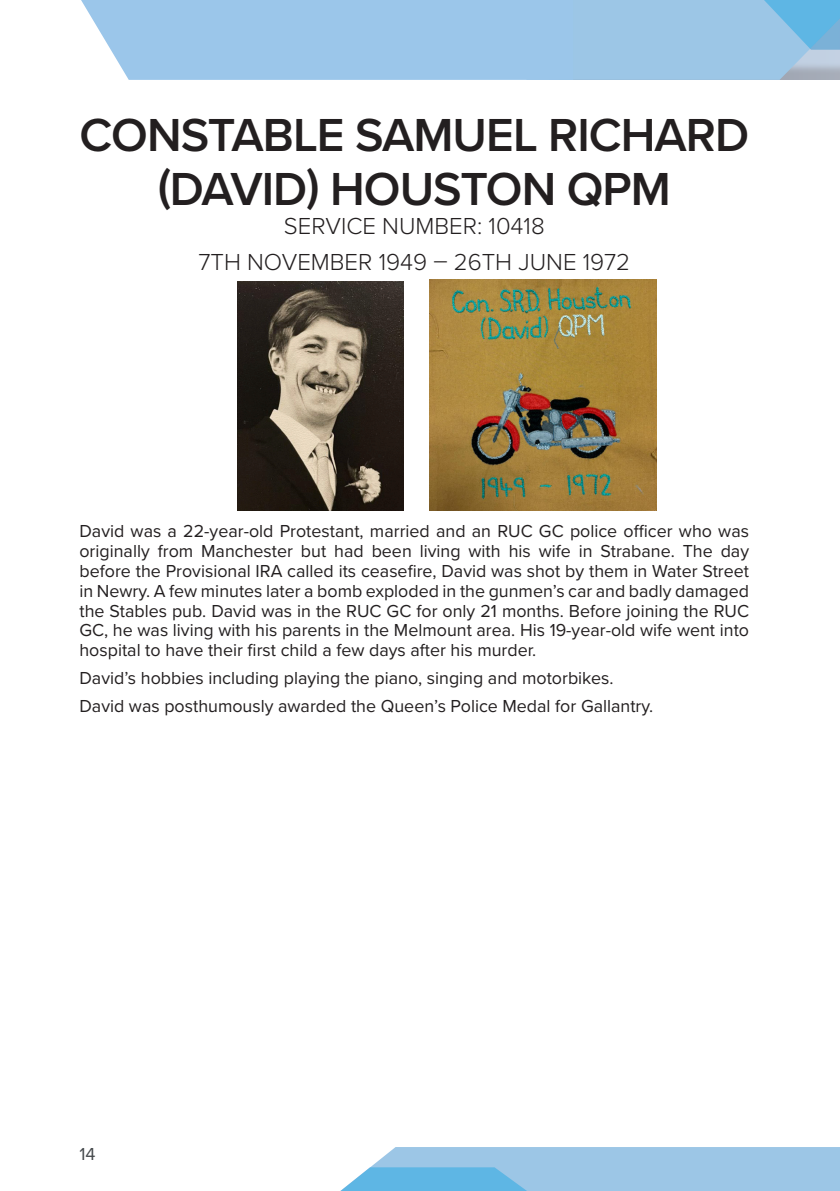
<style>
.page{position:relative;width:840px;height:1191px;background:#fff}
.page>*{position:absolute;margin:0;border:0;box-sizing:border-box;transform-origin:0 0}
.First_Name{font:600 48px/54px "Proxima Nova";letter-spacing:-.02em;color:#231f20;text-align:center}
.Surname{font:300 24px "Proxima Nova";color:#231f20}
.Main_Body{font:18px/19.8px "Proxima Nova";color:#231f20;text-align:justify}
.t1{font:18px "Proxima Nova";color:#45494c}
</style>
<div class="page">
<svg style="left:340px;top:1147px;width:499px;height:44px"></svg>
<div style="left:81px;top:0;width:445px;height:80px;background:#9bc6ea"></div>
<svg style="left:526px;top:0;width:313px;height:80px"></svg>
<img style="left:237px;top:281px;width:166px;height:229px">
<img style="left:429px;top:280px;width:227px;height:230px">
<p class="First_Name" style="left:79px;top:107px;width:671px">CONSTABLE SAMUEL RICHARD (DAVID) HOUSTON QPM</p>
<p class="Surname" style="left:284px;top:208px;width:262px">SERVICE NUMBER: 10418</p>
<p class="Surname" style="left:198px;top:244px;width:433px">7TH NOVEMBER 1949 – 26TH JUNE 1972</p>
<p class="Main_Body" style="left:79px;top:521px;width:670px">David was a 22-year-old Protestant, married and an RUC GC police officer who was originally from Manchester but had been living with his wife in Strabane. The day before the Provisional IRA called its ceasefire, David was shot by them in Water Street in Newry. A few minutes later a bomb exploded in the gunmen’s car and badly damaged the Stables pub. David was in the RUC GC for only 21 months. Before joining the RUC GC, he was living with his parents in the Melmount area. His 19-year-old wife went into hospital to have their first child a few days after his murder.</p>
<p class="Main_Body" style="left:79px;top:667px;width:535px">David’s hobbies including playing the piano, singing and motorbikes.</p>
<p class="Main_Body" style="left:79px;top:695px;width:575px">David was posthumously awarded the Queen’s Police Medal for Gallantry.</p>
<p class="t1" style="left:79px;top:1140px;width:18px">14</p>
</div>
